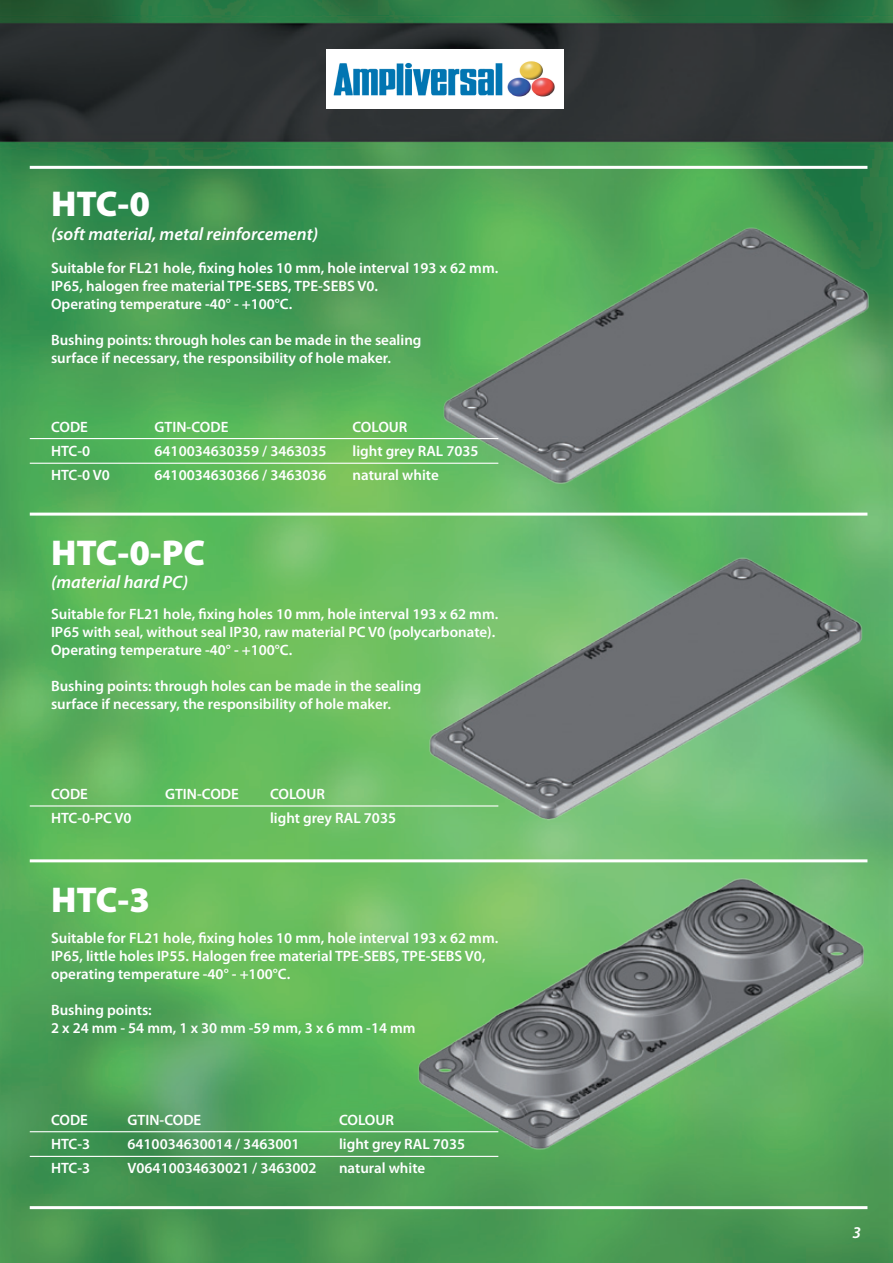
<style>
.page{position:relative;width:893px;height:1263px;background:#fff}
.page>*{position:absolute;margin:0;border:0;box-sizing:border-box;transform-origin:0 0}
.Nimike{font:900 36px "Myriad Pro";color:#fff}
.Pikkuotsake{font:italic 600 18px "Myriad Pro";color:#fff}
.Leipa{font:italic 600 16.5px "Myriad Pro";color:#fff}
.Leipa-2{font:600 15px/18px "Myriad Pro";color:#fff}
.Taulukko{font:600 15px "Myriad Pro";color:#fff}
</style>
<div class="page">
<img style="left:0;top:0;width:893px;height:1263px">
<hr style="left:30px;top:513px;width:837px;height:3px;background:#fff">
<hr style="left:30px;top:166px;width:837px;height:3px;background:#fff">
<hr style="left:30px;top:1206px;width:837px;height:3px;background:#fff">
<hr style="left:30px;top:859px;width:837px;height:3px;background:#fff">
<img style="left:435px;top:220px;width:437px;height:268px">
<img style="left:419px;top:543px;width:455px;height:283px">
<img style="left:411px;top:867px;width:463px;height:287px">
<hr style="left:30px;top:438px;width:468px;height:1px;background:#fff">
<hr style="left:30px;top:805px;width:468px;height:1px;background:#fff">
<hr style="left:30px;top:1131px;width:468px;height:1px;background:#fff">
<hr style="left:30px;top:463px;width:468px;height:1px;background:#fff">
<hr style="left:30px;top:1156px;width:468px;height:1px;background:#fff">
<img style="left:327px;top:49px;width:237px;height:59px">
<p class="Nimike" style="left:51px;top:184px;width:100px">HTC-0</p>
<p class="Pikkuotsake" style="left:51px;top:222px;width:269px">(soft material, metal reinforcement)</p>
<p class="Leipa-2" style="left:51px;top:259px;width:449px">Suitable for FL21 hole, fixing holes 10 mm, hole interval 193 x 62 mm.</p>
<p class="Leipa-2" style="left:51px;top:277px;width:328px">IP65, halogen free material TPE-SEBS, TPE-SEBS V0.</p>
<p class="Leipa-2" style="left:51px;top:295px;width:243px">Operating temperature -40° - +100°C.</p>
<p class="Leipa-2" style="left:51px;top:331px;width:372px">Bushing points: through holes can be made in the sealing</p>
<p class="Leipa-2" style="left:51px;top:349px;width:341px">surface if necessary, the responsibility of hole maker.</p>
<p class="Taulukko" style="left:51px;top:418px;width:38px">CODE</p>
<p class="Taulukko" style="left:155px;top:418px;width:75px">GTIN-CODE</p>
<p class="Taulukko" style="left:353px;top:418px;width:56px">COLOUR</p>
<p class="Taulukko" style="left:51px;top:442px;width:41px">HTC-0</p>
<p class="Taulukko" style="left:155px;top:442px;width:174px">6410034630359 / 3463035</p>
<p class="Taulukko" style="left:353px;top:442px;width:128px">light grey RAL 7035</p>
<p class="Taulukko" style="left:51px;top:466px;width:60px">HTC-0 V0</p>
<p class="Taulukko" style="left:155px;top:466px;width:174px">6410034630366 / 3463036</p>
<p class="Taulukko" style="left:353px;top:466px;width:88px">natural white</p>
<p class="Nimike" style="left:51px;top:532px;width:156px">HTC-0-PC</p>
<p class="Pikkuotsake" style="left:51px;top:570px;width:139px">(material hard PC)</p>
<p class="Leipa-2" style="left:51px;top:605px;width:449px">Suitable for FL21 hole, fixing holes 10 mm, hole interval 193 x 62 mm.</p>
<p class="Leipa-2" style="left:51px;top:623px;width:446px">IP65 with seal, without seal IP30, raw material PC V0 (polycarbonate).<br>Operating temperature -40° - +100°C.</p>
<p class="Leipa-2" style="left:51px;top:677px;width:372px">Bushing points: through holes can be made in the sealing</p>
<p class="Leipa-2" style="left:51px;top:695px;width:341px">surface if necessary, the responsibility of hole maker.</p>
<p class="Taulukko" style="left:51px;top:785px;width:38px">CODE</p>
<p class="Taulukko" style="left:165px;top:785px;width:75px">GTIN-CODE</p>
<p class="Taulukko" style="left:270px;top:785px;width:56px">COLOUR</p>
<p class="Taulukko" style="left:51px;top:809px;width:82px">HTC-0-PC V0</p>
<p class="Taulukko" style="left:270px;top:809px;width:128px">light grey RAL 7035</p>
<p class="Nimike" style="left:51px;top:880px;width:100px">HTC-3</p>
<p class="Leipa-2" style="left:51px;top:928px;width:449px">Suitable for FL21 hole, fixing holes 10 mm, hole interval 193 x 62 mm.</p>
<p class="Leipa-2" style="left:51px;top:946px;width:436px">IP65, little holes IP55. Halogen free material TPE-SEBS, TPE-SEBS V0, operating temperature -40° - +100°C.</p>
<p class="Leipa-2" style="left:51px;top:1000px;width:102px">Bushing points:</p>
<p class="Leipa-2" style="left:51px;top:1018px;width:366px">2 x 24 mm - 54 mm, 1 x 30 mm -59 mm, 3 x 6 mm -14 mm</p>
<p class="Taulukko" style="left:51px;top:1111px;width:38px">CODE</p>
<p class="Taulukko" style="left:128px;top:1111px;width:75px">GTIN-CODE</p>
<p class="Taulukko" style="left:339px;top:1111px;width:56px">COLOUR</p>
<p class="Taulukko" style="left:51px;top:1135px;width:41px">HTC-3</p>
<p class="Taulukko" style="left:128px;top:1135px;width:174px">6410034630014 / 3463001</p>
<p class="Taulukko" style="left:339px;top:1135px;width:128px">light grey RAL 7035</p>
<p class="Taulukko" style="left:51px;top:1159px;width:41px">HTC-3</p>
<p class="Taulukko" style="left:128px;top:1159px;width:191px">V06410034630021 / 3463002</p>
<p class="Taulukko" style="left:339px;top:1159px;width:88px">natural white</p>
<p class="Leipa" style="left:852px;top:1221px;width:10px">3</p>
</div>
